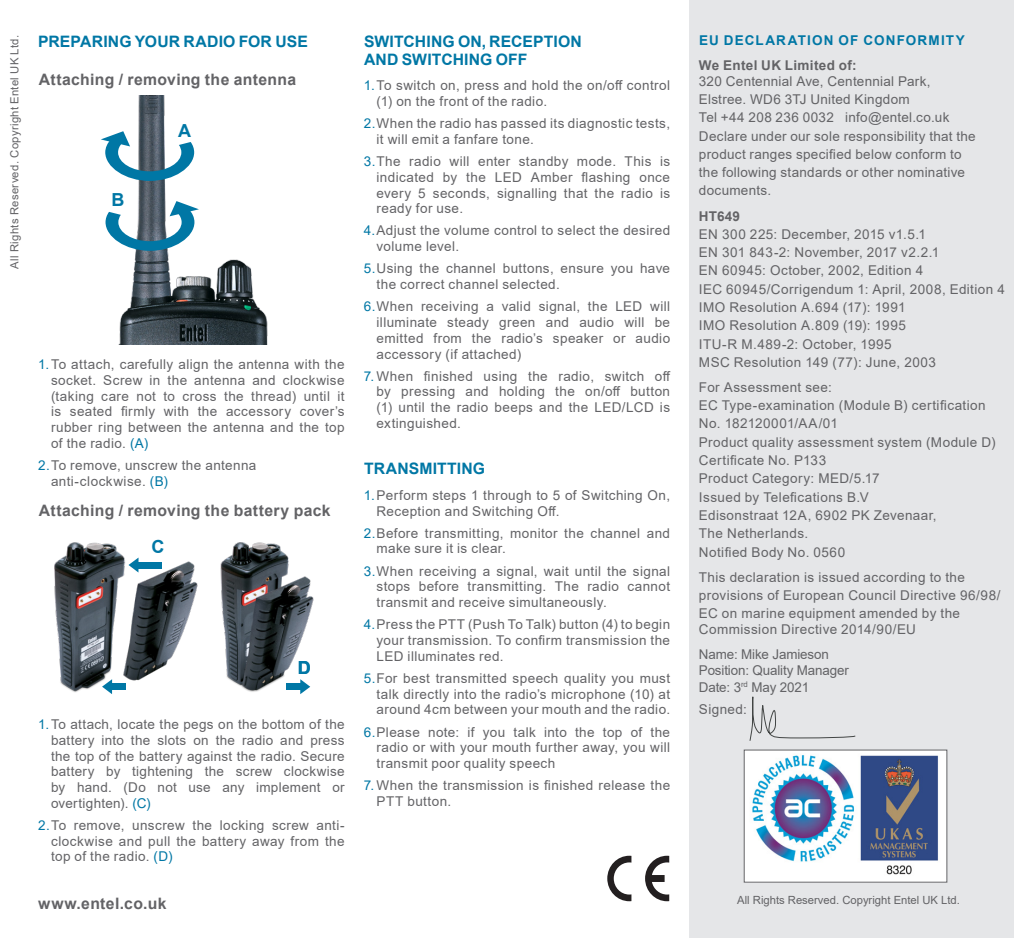
<style>
.page{position:relative;width:1034px;height:938px;background:#fff}
.page>*{position:absolute;margin:0;border:0;box-sizing:border-box;transform-origin:0 0}
.Headline_1{font:700 18px "Arial";color:#0077a5}
.Sub_Title{font:700 15.75px "Arial";letter-spacing:.02em;color:#636366}
.Headline_1-2{font:700 15.75px/18px "Arial";letter-spacing:.005em;color:#0077a5}
.declaration{font:13.5px/15.8px "Arial";letter-spacing:.03em;color:#636366;text-align:justify}
.declaration-2{font:13.5px/16.2px "Arial";letter-spacing:-.01em;color:#636366}
.declaration-3{font:700 13.5px "Arial";letter-spacing:.09em;color:#0077a5}
.declaration-4{font:700 13.5px "Arial";letter-spacing:.01em;color:#636366}
.t1{font:11.25px "Arial";letter-spacing:.03em;color:#636366}
.t2{font:11.25px "Arial";color:#636366}
.s1{color:#0077a5}
.s2{font-weight:700}
</style>
<div class="page">
<img style="left:119px;top:96px;width:149px;height:248px">
<svg style="left:105px;top:201px;width:94px;height:50px"></svg>
<svg style="left:101px;top:131px;width:93px;height:50px"></svg>
<img style="left:220px;top:542px;width:94px;height:150px">
<img style="left:54px;top:542px;width:144px;height:152px">
<svg style="left:128px;top:557px;width:10px;height:15px"></svg>
<div style="left:136px;top:562px;width:26px;height:6px;background:#0077a5"></div>
<svg style="left:102px;top:679px;width:10px;height:15px"></svg>
<div style="left:110px;top:683px;width:16px;height:7px;background:#0077a5"></div>
<div style="left:689px;top:0;width:325px;height:938px;background:#e5e6e8"></div>
<svg style="left:749px;top:696px;width:107px;height:45px"></svg>
<svg style="left:300px;top:679px;width:10px;height:15px"></svg>
<div style="left:286px;top:683px;width:16px;height:7px;background:#0077a5"></div>
<svg style="left:607px;top:855px;width:24px;height:46px"></svg>
<svg style="left:645px;top:855px;width:24px;height:46px"></svg>
<img style="left:745px;top:751px;width:198px;height:129px">
<p class="t1" style="left:7px;top:269px;width:235px;rotate:-90deg">All Rights Reserved. Copyright Entel UK Ltd.</p>
<p class="Headline_1-2" style="left:38px;top:32px;width:271px">PREPARING YOUR RADIO FOR USE</p>
<p class="Sub_Title" style="left:39px;top:68px;width:259px">Attaching / removing the antenna</p>
<p class="Headline_1" style="left:112px;top:187px;width:14px">B</p>
<p class="Headline_1" style="left:178px;top:118px;width:14px">A</p>
<p class="declaration" style="left:51px;top:356px;width:295px;text-indent:-13px"><span class="s1">1.</span>To attach, carefully align the antenna with the socket. Screw in the antenna and clockwise (taking care not to cross the thread) until it is seated firmly with the accessory cover’s rubber ring between the antenna and the top of the radio. <span class="s1">(A)</span></p>
<p class="declaration" style="left:51px;top:457px;width:207px;text-indent:-13px"><span class="s1">2.</span>To remove, unscrew the antenna anti-clockwise. <span class="s1">(B)</span></p>
<p class="Sub_Title" style="left:39px;top:499px;width:293px">Attaching / removing the battery pack</p>
<p class="Headline_1" style="left:151px;top:534px;width:14px">C</p>
<p class="Headline_1" style="left:298px;top:655px;width:14px">D</p>
<p class="declaration" style="left:51px;top:716px;width:295px;text-indent:-13px"><span class="s1">1.</span>To attach, locate the pegs on the bottom of the battery into the slots on the radio and press the top of the battery against the radio. Secure battery by tightening the screw clockwise by hand. (Do not use any implement or overtighten). <span class="s1">(C)</span></p>
<p class="declaration" style="left:51px;top:817px;width:295px;text-indent:-13px"><span class="s1">2.</span>To remove, unscrew the locking screw anti&shy;clockwise and pull the battery away from the top of the radio. <span class="s1">(D)</span></p>
<p class="Sub_Title" style="left:38px;top:892px;width:130px">www.entel.co.uk</p>
<p class="Headline_1-2" style="left:364px;top:32px;width:219px">SWITCHING ON, RECEPTION<br>AND SWITCHING OFF</p>
<p class="declaration" style="left:376px;top:78px;width:295px;text-indent:-13px"><span class="s1">1.</span>To switch on, press and hold the on/off control (1) on the front of the radio.</p>
<p class="declaration" style="left:376px;top:115px;width:295px;text-indent:-13px"><span class="s1">2.</span>When the radio has passed its diagnostic tests, it will emit a fanfare tone.</p>
<p class="declaration" style="left:376px;top:153px;width:295px;text-indent:-13px"><span class="s1">3.</span>The radio will enter standby mode. This is indicated by the LED Amber flashing once every 5 seconds, signalling that the radio is ready for use.</p>
<p class="declaration" style="left:376px;top:223px;width:295px;text-indent:-13px"><span class="s1">4.</span>Adjust the volume control to select the desired volume level.</p>
<p class="declaration" style="left:376px;top:261px;width:295px;text-indent:-13px"><span class="s1">5.</span>Using the channel buttons, ensure you have the correct channel selected.</p>
<p class="declaration" style="left:376px;top:298px;width:295px;text-indent:-13px"><span class="s1">6.</span>When receiving a valid signal, the LED will illuminate steady green and audio will be emitted from the radio’s speaker or audio accessory (if attached)</p>
<p class="declaration" style="left:376px;top:368px;width:295px;text-indent:-13px"><span class="s1">7.</span> When finished using the radio, switch off by pressing and holding the on/off button (1) until the radio beeps and the LED/LCD is extinguished.</p>
<p class="Headline_1-2" style="left:364px;top:460px;width:123px">TRANSMITTING</p>
<p class="declaration" style="left:376px;top:487px;width:295px;text-indent:-13px"><span class="s1">1.</span>Perform steps 1 through to 5 of Switching On,<br>Reception and Switching Off.</p>
<p class="declaration" style="left:376px;top:525px;width:295px;text-indent:-13px"><span class="s1">2.</span>Before transmitting, monitor the channel and make sure it is clear.</p>
<p class="declaration" style="left:376px;top:563px;width:295px;text-indent:-13px"><span class="s1">3.</span>When receiving a signal, wait until the signal stops before transmitting. The radio cannot transmit and receive simultaneously.</p>
<p class="declaration" style="left:376px;top:616px;width:295px;text-indent:-13px"><span class="s1">4.</span>Press the PTT (Push To Talk) button (4) to begin your transmission. To confirm transmission the LED illuminates red.</p>
<p class="declaration" style="left:376px;top:670px;width:295px;text-indent:-13px"><span class="s1">5.</span>For best transmitted speech quality you must talk directly into the radio’s microphone (10) at around 4cm between your mouth and the radio.</p>
<p class="declaration" style="left:376px;top:724px;width:295px;text-indent:-13px"><span class="s1">6.</span>Please note: if you talk into the top of the radio or with your mouth further away, you will transmit poor quality speech</p>
<p class="declaration" style="left:376px;top:777px;width:295px;text-indent:-13px"><span class="s1">7.</span> When the transmission is finished release the<br>PTT button.</p>
<p class="declaration-3" style="left:699px;top:31px;width:267px">EU DECLARATION OF CONFORMITY</p>
<p class="declaration" style="left:698px;top:57px;width:233px"><span class="s2">We Entel UK Limited of:<br></span>320 Centennial Ave, Centennial Park,</p>
<p class="declaration" style="left:698px;top:91px;width:212px">Elstree. WD6 3TJ United Kingdom</p>
<p class="declaration" style="left:698px;top:110px;width:252px">Tel +44 208 236 0032 info@entel.co.uk</p>
<p class="declaration" style="left:698px;top:128px;width:278px">Declare under our sole responsibility that the</p>
<p class="declaration" style="left:698px;top:146px;width:264px">product ranges specified below conform to</p>
<p class="declaration" style="left:698px;top:164px;width:268px">the following standards or other nominative</p>
<p class="declaration" style="left:698px;top:183px;width:74px">documents.</p>
<p class="declaration-4" style="left:698px;top:206px;width:43px">HT649</p>
<p class="declaration" style="left:698px;top:226px;width:228px">EN 300 225: December, 2015 v1.5.1</p>
<p class="declaration" style="left:698px;top:244px;width:242px">EN 301 843-2: November, 2017 v2.2.1</p>
<p class="declaration" style="left:698px;top:263px;width:226px">EN 60945: October, 2002, Edition 4</p>
<p class="declaration" style="left:698px;top:281px;width:307px">IEC 60945/Corrigendum 1: April, 2008, Edition 4</p>
<p class="declaration" style="left:698px;top:299px;width:208px">IMO Resolution A.694 (17): 1991</p>
<p class="declaration" style="left:698px;top:317px;width:208px">IMO Resolution A.809 (19): 1995</p>
<p class="declaration" style="left:698px;top:336px;width:194px">ITU-R M.489-2: October, 1995</p>
<p class="declaration" style="left:698px;top:354px;width:238px">MSC Resolution 149 (77): June, 2003</p>
<p class="declaration" style="left:698px;top:379px;width:134px">For Assessment see:</p>
<p class="declaration" style="left:698px;top:397px;width:288px">EC Type-examination (Module B) certification</p>
<p class="declaration" style="left:698px;top:416px;width:141px">No. 182120001/AA/01</p>
<p class="declaration" style="left:698px;top:434px;width:298px">Product quality assessment system (Module D)</p>
<p class="declaration" style="left:698px;top:452px;width:129px">Certificate No. P133</p>
<p class="declaration" style="left:698px;top:470px;width:182px">Product Category: MED/5.17</p>
<p class="declaration" style="left:698px;top:489px;width:171px">Issued by Telefications B.V</p>
<p class="declaration" style="left:698px;top:507px;width:239px">Edisonstraat 12A, 6902 PK Zevenaar,</p>
<p class="declaration" style="left:698px;top:525px;width:111px">The Netherlands.</p>
<p class="declaration" style="left:698px;top:544px;width:148px">Notified Body No. 0560</p>
<p class="declaration" style="left:698px;top:569px;width:267px">This declaration is issued according to the</p>
<p class="declaration" style="left:698px;top:587px;width:303px">provisions of European Council Directive 96/98/</p>
<p class="declaration" style="left:698px;top:605px;width:263px">EC on marine equipment amended by the<br>Commission Directive 2014/90/EU</p>
<p class="declaration-2" style="left:698px;top:646px;width:151px">Name: Mike Jamieson<br>Position: Quality Manager<br>Date: 3<sup>rd</sup> May 2021</p>
<p class="declaration" style="left:698px;top:701px;width:50px">Signed:</p>
<p class="t2" style="left:737px;top:892px;width:224px">All Rights Reserved. Copyright Entel UK Ltd.</p>
</div>
